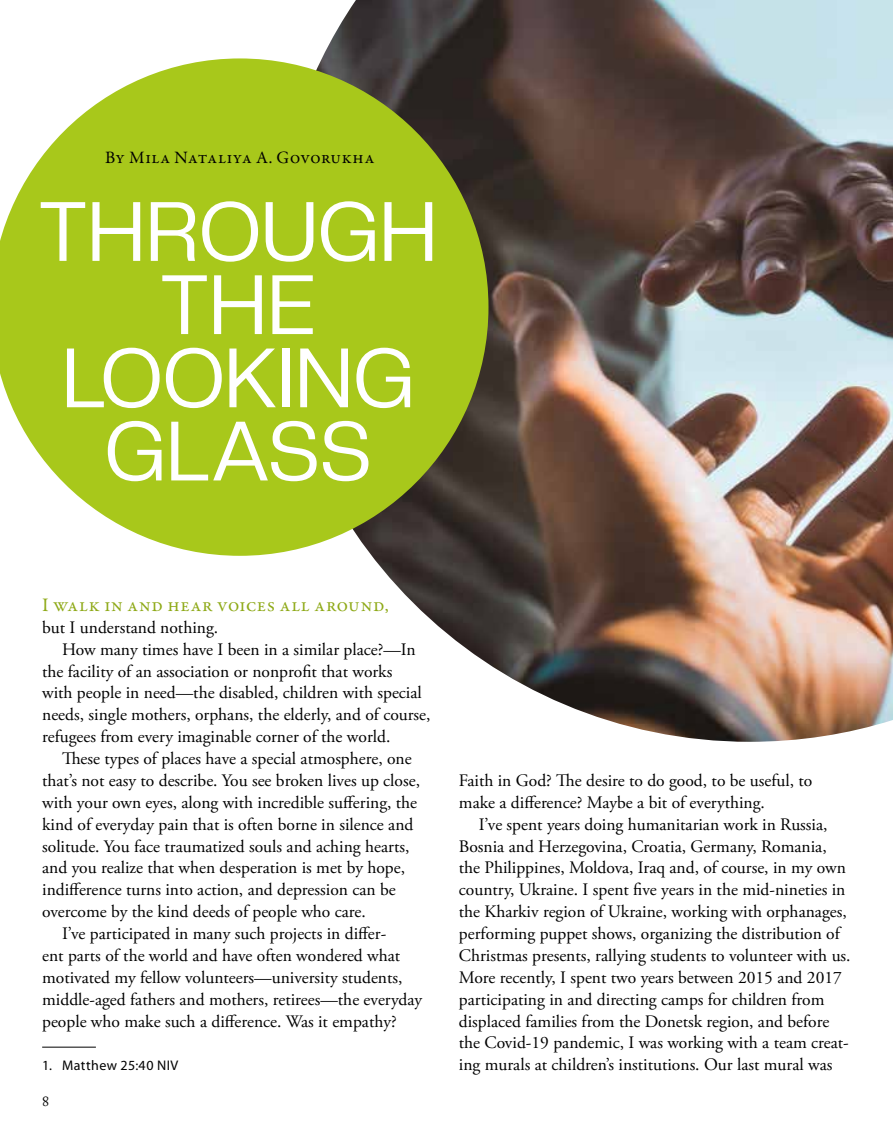
<style>
.page{position:relative;width:893px;height:1141px;background:#fff}
.page>*{position:absolute;margin:0;border:0;box-sizing:border-box;transform-origin:0 0}
.t1{font:82.42px/73.1px "Creato Display";letter-spacing:.01em;color:#fff;text-align:center}
.t2{font:19.25px "Garamond Premr Pro";letter-spacing:.035em;color:#8ea917}
.t3{font:17.5px/21.9px "Adobe Garamond Pro";color:#000}
.t4{font:17.5px "Garamond Premr Pro";letter-spacing:.03em;color:#000}
.t5{font:14px "Myriad Pro";letter-spacing:.03em;color:#000}
.t6{font:14px "Adobe Caslon Pro";color:#000}
</style>
<div class="page">
<img style="left:322px;top:0;width:571px;height:742px">
<svg style="left:0;top:58px;width:488px;height:498px;background:#a5be34"></svg>
<hr style="left:42px;top:1047px;width:54px;height:1px;background:#000">
<p class="t4" style="left:105px;top:147px;width:271px">By Mila Nataliya A. Govorukha</p>
<h1 class="t1" style="left:39px;top:194px;width:399px">THROUGH<br>THE<br>LOOKING<br>GLASS</h1>
<p class="t2" style="left:42px;top:593px;width:348px">I walk in and hear voices all around,</p>
<p class="t3" style="left:42px;top:617px;width:178px">but I understand nothing.</p>
<p class="t3" style="left:62px;top:639px;width:355px">How many times have I been in a similar place?—In</p>
<p class="t3" style="left:42px;top:661px;width:352px">the facility of an association or nonprofit that works</p>
<p class="t3" style="left:42px;top:683px;width:381px">with people in need—the disabled, children with special</p>
<p class="t3" style="left:42px;top:704px;width:390px">needs, single mothers, orphans, the elderly, and of course,</p>
<p class="t3" style="left:42px;top:726px;width:350px">refugees from every imaginable corner of the world.</p>
<p class="t3" style="left:62px;top:748px;width:351px">These types of places have a special atmosphere, one</p>
<p class="t3" style="left:42px;top:770px;width:379px">that’s not easy to describe. You see broken lives up close,</p>
<p class="t3" style="left:42px;top:792px;width:377px">with your own eyes, along with incredible suffering, the</p>
<p class="t3" style="left:42px;top:814px;width:373px">kind of everyday pain that is often borne in silence and</p>
<p class="t3" style="left:42px;top:836px;width:369px">solitude. You face traumatized souls and aching hearts,</p>
<p class="t3" style="left:42px;top:858px;width:364px">and you realize that when desperation is met by hope,</p>
<p class="t3" style="left:42px;top:879px;width:355px">indifference turns into action, and depression can be</p>
<p class="t3" style="left:42px;top:901px;width:325px">overcome by the kind deeds of people who care.</p>
<p class="t3" style="left:62px;top:923px;width:326px">I’ve participated in many such projects in differ-</p>
<p class="t3" style="left:42px;top:945px;width:360px">ent parts of the world and have often wondered what</p>
<p class="t3" style="left:42px;top:967px;width:362px">motivated my fellow volunteers—university students,</p>
<p class="t3" style="left:42px;top:989px;width:382px">middle-aged fathers and mothers, retirees—the everyday</p>
<p class="t3" style="left:42px;top:1011px;width:356px">people who make such a difference. Was it empathy?</p>
<p class="t5" style="left:42px;top:1057px;width:138px">1. Matthew 25:40 NIV</p>
<p class="t6" style="left:42px;top:1093px;width:8px">8</p>
<p class="t3" style="left:459px;top:770px;width:355px">Faith in God? The desire to do good, to be useful, to make a difference? Maybe a bit of everything.</p>
<p class="t3" style="left:459px;top:814px;width:393px;text-indent:20px">I’ve spent years doing humanitarian work in Russia, Bosnia and Herzegovina, Croatia, Germany, Romania, the Philippines, Moldova, Iraq and, of course, in my own country, Ukraine. I spent five years in the mid-nineties in the Kharkiv region of Ukraine, working with orphanages, performing puppet shows, organizing the distribution of Christmas presents, rallying students to volunteer with us.<br>More recently, I spent two years between 2015 and 2017 participating in and directing camps for children from displaced families from the Donetsk region, and before the Covid-19 pandemic, I was working with a team creat&shy;ing murals at children’s institutions. Our last mural was</p>
</div>
